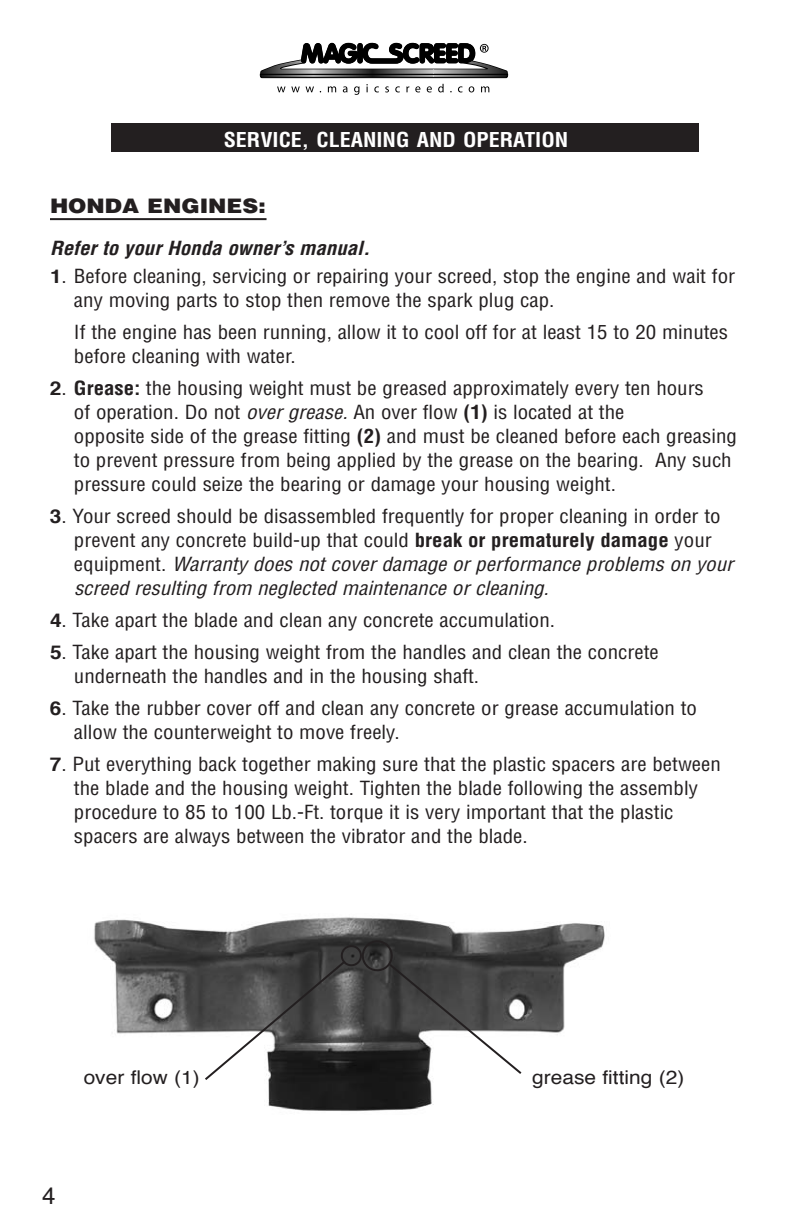
<style>
.page{position:relative;width:792px;height:1224px;background:#fff}
.page>*{position:absolute;margin:0;border:0;box-sizing:border-box;transform-origin:0 0}
.t1{font:24px "Helvetica";color:#231f20}
.t2{font:700 condensed 20px "Helvetica";color:#fff;scale:1.1 1}
.t3{font:900 20px "Helvetica";color:#231f20;scale:1.1 1}
.t4{font:condensed 19px/24px "Helvetica";color:#231f20;scale:1.1 1}
.t5{font:italic 700 condensed 19px "Helvetica";color:#231f20;scale:1.1 1}
.t6{font:19px "Helvetica";color:#231f20;scale:1.1 1}
.s1{font-weight:700;font-stretch:normal}
.s2{font-weight:700}
.s3{font-style:italic}
</style>
<div class="page">
<div style="left:111px;top:123px;width:588px;height:29px;background:#231f20"></div>
<svg style="left:259px;top:42px;width:250px;height:53px"></svg>
<hr style="left:50px;top:218px;width:217px;height:2px;background:#231f20">
<img style="left:94px;top:917px;width:511px;height:194px">
<div style="left:530px;top:1068px;width:175px;height:25px;background:#fff"></div>
<div style="left:82px;top:1068px;width:174px;height:25px;background:#fff"></div>
<svg style="left:203px;top:938px;width:321px;height:144px"></svg>
<p class="t2" style="left:224px;top:132px;width:315px">SERVICE, CLEANING AND OPERATION</p>
<p class="t3" style="left:50px;top:199px;width:198px">HONDA ENGINES:</p>
<p class="t5" style="left:50px;top:241px;width:296px">Refer to your Honda owner’s manual.</p>
<p class="t4" style="left:74px;top:266px;width:602px;text-indent:-24px"><span class="s1">1</span>. Before cleaning, servicing or repairing your screed, stop the engine and wait for any moving parts to stop then remove the spark plug cap.</p>
<p class="t4" style="left:74px;top:322px;width:596px">If the engine has been running, allow it to cool off for at least 15 to 20 minutes before cleaning with water.</p>
<p class="t4" style="left:74px;top:378px;width:604px;text-indent:-24px"><span class="s1">2</span>. <span class="s2">Grease:</span> the housing weight must be greased approximately every ten hours<br>of operation. Do not <span class="s3">over grease.</span>An over flow <span class="s2">(1)</span> is located at the<br>opposite side of the grease fitting <span class="s2">(2)</span> and must be cleaned before each greasing to prevent pressure from being applied by the grease on the bearing. Any such pressure could seize the bearing or damage your housing weight.</p>
<p class="t4" style="left:74px;top:506px;width:605px;text-indent:-24px"><span class="s1">3</span>. Your screed should be disassembled frequently for proper cleaning in order to prevent any concrete build-up that could <span class="s2">break or prematurely damage</span> your<br>e q u i p m e n t . <span class="s3">Warranty does not cover damage or performance problems on your screed resulting from neglected maintenance or cleaning.</span></p>
<p class="t4" style="left:50px;top:610px;width:461px"><span class="s1">4</span>. Take apart the blade and clean any concrete accumulation.</p>
<p class="t4" style="left:74px;top:642px;width:533px;text-indent:-24px"><span class="s1">5</span>. Take apart the housing weight from the handles and clean the concrete underneath the handles and in the housing shaft.</p>
<p class="t4" style="left:74px;top:698px;width:568px;text-indent:-24px"><span class="s1">6</span>. Take the rubber cover off and clean any concrete or grease accumulation to allow the counterweight to move freely.</p>
<p class="t4" style="left:74px;top:754px;width:590px;text-indent:-24px"><span class="s1">7</span>. Put everything back together making sure that the plastic spacers are between the blade and the housing weight. Tighten the blade following the assembly procedure to 85 to 100 Lb.-Ft. torque it is very important that the plastic spacers are always between the vibrator and the blade.</p>
<p class="t6" style="left:84px;top:1069px;width:107px">over flow (1)</p>
<p class="t6" style="left:532px;top:1069px;width:140px">grease fitting (2)</p>
<p class="t1" style="left:42px;top:1186px;width:15px">4</p>
</div>
